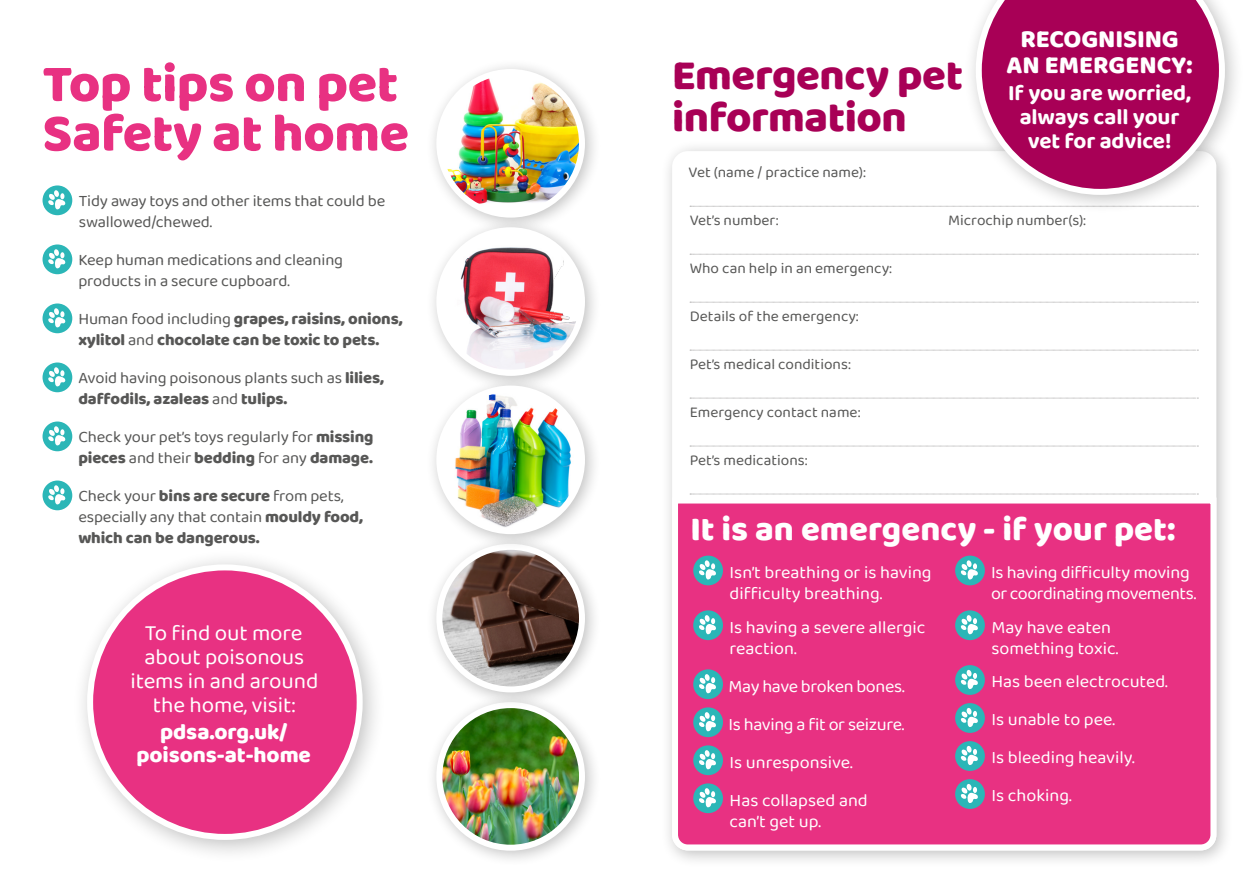
<style>
.page{position:relative;width:1259px;height:893px;background:#fff}
.page>*{position:absolute;margin:0;border:0;box-sizing:border-box;transform-origin:0 0}
.t1{font:800 54px/49.5px "Baloo 2";letter-spacing:-.01em;color:#e83182}
.t2{font:800 43.5px/42px "Baloo 2";letter-spacing:-.01em;color:#a80056}
.t3{font:800 34.5px "Baloo 2";color:#fff}
.t4{font:800 25.5px/25.5px "Baloo 2";letter-spacing:-.005em;color:#fff;text-align:center}
.t5{font:22.5px/24px "Baloo 2";letter-spacing:-.005em;color:#fff;text-align:center}
.t6{font:700 22.5px/24px "Baloo 2";letter-spacing:-.005em;color:#fff;text-align:center}
.t7{font:800 22.5px/22.5px "Baloo 2";letter-spacing:-.005em;color:#fff;text-align:center}
.t8{font:18px/21px "Baloo 2";color:#fff}
.t9{font:18px/38px "Baloo 2";letter-spacing:-.02em;color:#fff}
.t10{font:18px/21px "Baloo 2";letter-spacing:-.025em;color:#fff}
.t11{font:16.5px/21px "Baloo 2";letter-spacing:-.01em;color:#575756}
.t12{font:800 16.5px/21px "Baloo 2";letter-spacing:-.01em;color:#575756}
.t13{font:15.45px "Baloo 2";color:#575756}
.s1{font-weight:400}
.s2{font-weight:800}
</style>
<div class="page">
<div style="left:660px;top:140px;width:574px;height:728px;background:#000;opacity:.25"></div>
<div style="left:675px;top:154px;width:538px;height:693px;background:#fff;border-radius:13px"></div>
<svg style="left:690px;top:206px;width:273px;height:1px"></svg>
<svg style="left:690px;top:254px;width:508px;height:1px"></svg>
<svg style="left:690px;top:302px;width:508px;height:1px"></svg>
<svg style="left:690px;top:350px;width:508px;height:1px"></svg>
<svg style="left:690px;top:398px;width:508px;height:1px"></svg>
<svg style="left:690px;top:446px;width:508px;height:1px"></svg>
<svg style="left:669px;top:494px;width:550px;height:359px;background:#e9418b"></svg>
<div style="left:693px;top:556px;width:30px;height:29px;background:#2bb6b7;border-radius:50%"></div>
<svg style="left:699px;top:560px;width:17px;height:20px"></svg>
<div style="left:693px;top:610px;width:30px;height:30px;background:#2bb6b7;border-radius:50%"></div>
<svg style="left:699px;top:615px;width:17px;height:19px"></svg>
<div style="left:693px;top:669px;width:30px;height:30px;background:#2bb6b7;border-radius:50%"></div>
<svg style="left:699px;top:674px;width:17px;height:19px"></svg>
<div style="left:693px;top:707px;width:30px;height:30px;background:#2bb6b7;border-radius:50%"></div>
<svg style="left:699px;top:712px;width:17px;height:19px"></svg>
<div style="left:693px;top:745px;width:30px;height:30px;background:#2bb6b7;border-radius:50%"></div>
<svg style="left:699px;top:750px;width:17px;height:19px"></svg>
<div style="left:693px;top:783px;width:30px;height:30px;background:#2bb6b7;border-radius:50%"></div>
<svg style="left:699px;top:788px;width:17px;height:19px"></svg>
<div style="left:955px;top:556px;width:30px;height:29px;background:#2bb6b7;border-radius:50%"></div>
<svg style="left:960px;top:560px;width:18px;height:20px"></svg>
<div style="left:955px;top:610px;width:30px;height:30px;background:#2bb6b7;border-radius:50%"></div>
<svg style="left:960px;top:615px;width:18px;height:19px"></svg>
<div style="left:955px;top:665px;width:30px;height:30px;background:#2bb6b7;border-radius:50%"></div>
<svg style="left:960px;top:670px;width:18px;height:19px"></svg>
<div style="left:955px;top:703px;width:30px;height:30px;background:#2bb6b7;border-radius:50%"></div>
<svg style="left:960px;top:708px;width:18px;height:19px"></svg>
<div style="left:955px;top:741px;width:30px;height:30px;background:#2bb6b7;border-radius:50%"></div>
<svg style="left:960px;top:746px;width:18px;height:19px"></svg>
<div style="left:955px;top:779px;width:30px;height:30px;background:#2bb6b7;border-radius:50%"></div>
<svg style="left:960px;top:784px;width:18px;height:19px"></svg>
<div style="left:963px;top:0;width:282px;height:215px;background:#000;opacity:.25"></div>
<svg style="left:975px;top:0;width:250px;height:195px"></svg>
<div style="left:43px;top:185px;width:29px;height:30px;background:#2bb6b7;border-radius:50%"></div>
<svg style="left:48px;top:190px;width:18px;height:19px"></svg>
<div style="left:43px;top:244px;width:29px;height:30px;background:#2bb6b7;border-radius:50%"></div>
<svg style="left:48px;top:249px;width:18px;height:19px"></svg>
<div style="left:43px;top:303px;width:29px;height:30px;background:#2bb6b7;border-radius:50%"></div>
<svg style="left:48px;top:308px;width:18px;height:19px"></svg>
<div style="left:43px;top:362px;width:29px;height:30px;background:#2bb6b7;border-radius:50%"></div>
<svg style="left:48px;top:367px;width:18px;height:20px"></svg>
<div style="left:43px;top:421px;width:29px;height:30px;background:#2bb6b7;border-radius:50%"></div>
<svg style="left:48px;top:426px;width:18px;height:20px"></svg>
<div style="left:43px;top:480px;width:29px;height:30px;background:#2bb6b7;border-radius:50%"></div>
<svg style="left:48px;top:485px;width:18px;height:20px"></svg>
<div style="left:72px;top:549px;width:314px;height:315px;background:#000;opacity:.25"></div>
<div style="left:90px;top:567px;width:270px;height:270px;background:#e83182;border-radius:50%"></div>
<div style="left:87px;top:564px;width:276px;height:276px;border:6px solid #fff;border-radius:50%"></div>
<div style="left:425px;top:691px;width:177px;height:177px;background:#000;opacity:.25"></div>
<img style="left:439px;top:709px;width:143px;height:137px">
<div style="left:436px;top:702px;width:149px;height:149px;border:6px solid #fff;border-radius:50%"></div>
<div style="left:425px;top:58px;width:177px;height:177px;background:#000;opacity:.25"></div>
<img style="left:439px;top:72px;width:143px;height:143px;border-radius:71px">
<div style="left:436px;top:69px;width:149px;height:149px;border:6px solid #fff;border-radius:50%"></div>
<div style="left:425px;top:216px;width:177px;height:177px;background:#000;opacity:.25"></div>
<img style="left:446px;top:230px;width:136px;height:141px">
<div style="left:436px;top:227px;width:149px;height:149px;border:6px solid #fff;border-radius:50%"></div>
<div style="left:425px;top:533px;width:177px;height:176px;background:#000;opacity:.25"></div>
<img style="left:439px;top:551px;width:143px;height:136px">
<div style="left:436px;top:544px;width:149px;height:148px;border:6px solid #fff;border-radius:50%"></div>
<div style="left:425px;top:374px;width:177px;height:177px;background:#000;opacity:.25"></div>
<img style="left:439px;top:389px;width:143px;height:142px">
<div style="left:436px;top:386px;width:149px;height:148px;border:6px solid #fff;border-radius:50%"></div>
<h1 class="t1" style="left:43px;top:61px;width:368px">Top tips on pet<br>Safety at home</h1>
<p class="t11" style="left:79px;top:191px;width:308px">Tidy away toys and other items that could be swallowed/chewed.</p>
<p class="t11" style="left:78px;top:250px;width:266px">Keep human medications and cleaning products in a secure cupboard.</p>
<p class="t12" style="left:78px;top:309px;width:326px"><span class="s1">Human food including</span> grapes, raisins, onions, xylitol <span class="s1">and</span> chocolate can be toxic to pets.</p>
<p class="t11" style="left:78px;top:368px;width:307px">Avoid having poisonous plants such as <span class="s2">lilies, daffodils, azaleas</span> and <span class="s2">tulips.</span></p>
<p class="t11" style="left:78px;top:427px;width:297px">Check your pet’s toys regularly for <span class="s2">missing pieces</span> and their <span class="s2">bedding</span> for any <span class="s2">damage.</span></p>
<p class="t12" style="left:78px;top:486px;width:286px"><span class="s1">Check your</span> bins are secure <span class="s1">from pets, especially any that contain</span> mouldy food, which can be dangerous.</p>
<h3 class="t5" style="left:130px;top:622px;width:189px">To find out more about poisonous items in and around the home, visit:</h3>
<h3 class="t7" style="left:136px;top:722px;width:176px">pdsa.org.uk/ poisons-at-home</h3>
<h2 class="t2" style="left:672px;top:56px;width:292px">Emergency pet information</h2>
<h3 class="t4" style="left:1006px;top:28px;width:188px">RECOGNISING<br>AN EMERGENCY:</h3>
<h3 class="t6" style="left:1008px;top:82px;width:184px">If you are worried, always call your vet for advice!</h3>
<p class="t13" style="left:688px;top:161px;width:179px">Vet (name / practice name):</p>
<p class="t13" style="left:690px;top:209px;width:90px">Vet’s number:</p>
<p class="t13" style="left:948px;top:209px;width:139px">Microchip number(s):</p>
<p class="t13" style="left:690px;top:257px;width:204px">Who can help in an emergency:</p>
<p class="t13" style="left:690px;top:305px;width:171px">Details of the emergency:</p>
<p class="t13" style="left:690px;top:353px;width:163px">Pet’s medical conditions:</p>
<p class="t13" style="left:690px;top:401px;width:172px">Emergency contact name:</p>
<p class="t13" style="left:690px;top:449px;width:120px">Pet’s medications:</p>
<h3 class="t3" style="left:690px;top:505px;width:487px">It is an emergency - if your pet:</h3>
<p class="t8" style="left:729px;top:562px;width:203px">Isn’t breathing or is having difficulty breathing.</p>
<p class="t8" style="left:729px;top:617px;width:197px">Is having a severe allergic reaction.</p>
<p class="t9" style="left:728px;top:668px;width:177px">May have broken bones.<br>Is having a fit or seizure.<br>Is unresponsive.<br>Has collapsed and</p>
<p class="t8" style="left:729px;top:811px;width:93px">can’t get up.</p>
<p class="t10" style="left:991px;top:562px;width:207px">Is having difficulty moving or coordinating movements.</p>
<p class="t8" style="left:991px;top:617px;width:128px">May have eaten something toxic.</p>
<p class="t8" style="left:991px;top:663px;width:178px;line-height:38px">Has been electrocuted.<br>Is unable to pee.<br>Is bleeding heavily.<br>Is choking.</p>
</div>
